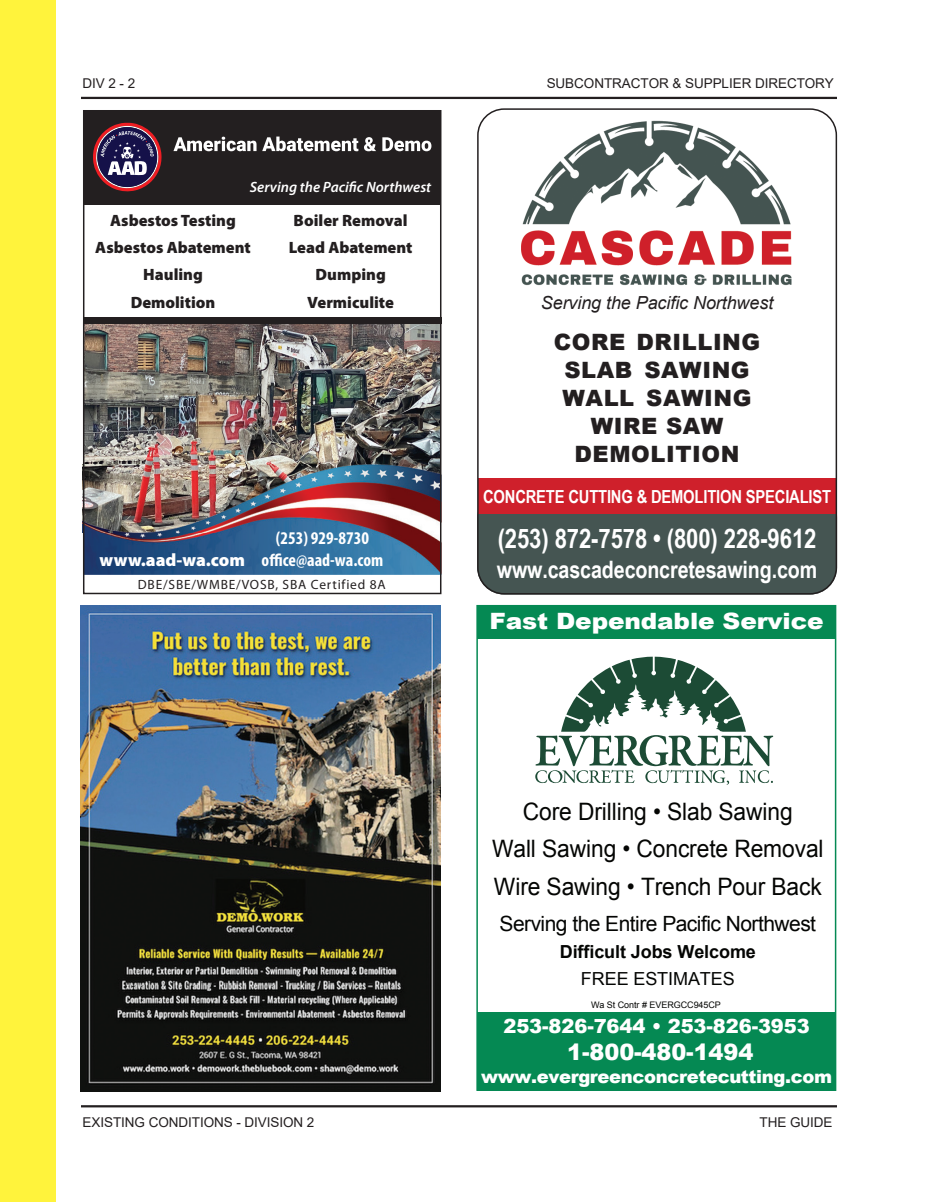
<style>
.page{position:relative;width:945px;height:1202px;background:#fff}
.page>*{position:absolute;margin:0;border:0;box-sizing:border-box;transform-origin:0 0}
.t1{font:700 27px "Arial Narrow";letter-spacing:-.005em;color:#fff}
.t2{font:24px/37.5px "Arial";letter-spacing:-.005em;color:#040503;text-align:center;scale:.95 1}
.t3{font:700 24px "Arial Narrow";letter-spacing:-.005em;color:#fff}
.t4{font:900 22.5px/27.9px "Arial";letter-spacing:.025em;color:#231f20;text-align:center}
.t5{font:900 22.5px "Arial";letter-spacing:-.005em;color:#fff;scale:1.1 1}
.t6{font:900 22.5px "Arial";letter-spacing:-.005em;color:#fff}
.t7{font:21px "Arial";letter-spacing:-.025em;color:#040503}
.t8{font:900 19.5px "Arial";letter-spacing:-.005em;color:#fff}
.t9{font:700 18px "Arial Narrow";letter-spacing:-.01em;color:#fff}
.t10{font:900 18px "Arial";letter-spacing:-.02em;color:#fff}
.t11{font:700 condensed 18px/21.5px "Myriad Pro";color:#fff;text-align:center}
.t12{font:italic 18px "Arial";letter-spacing:-.005em;color:#231f20}
.t13{font:700 18px "Arial";letter-spacing:-.005em;color:#040503}
.t14{font:900 18px "Myriad Pro";color:#fff}
.t15{font:18px "Arial";letter-spacing:-.005em;color:#040503}
.t16{font:900 16.5px/27.3px "Myriad Pro";color:#231f20;text-align:center}
.t17{font:italic 600 15px "Myriad Pro";color:#fff}
.t18{font:13.5px "Arial";letter-spacing:-.005em;color:#231f20}
.t19{font:13.5px "Myriad Pro";letter-spacing:.06em;color:#231f20}
.t20{font:9px "Arial";letter-spacing:-.005em;color:#040503}
</style>
<div class="page">
<hr style="left:81px;top:1105px;width:756px;height:2px;background:#231f20">
<hr style="left:81px;top:97px;width:756px;height:2px;background:#231f20">
<div style="left:0;top:0;width:55px;height:1202px;background:#fff33c"></div>
<div style="left:477px;top:491px;width:360px;height:103px;background:#455552;border-radius:27px"></div>
<div style="left:479px;top:478px;width:357px;height:36px;background:#cf202b"></div>
<div style="left:477px;top:108px;width:360px;height:486px;border:2px solid #231f20;border-radius:26px"></div>
<img style="left:521px;top:120px;width:271px;height:166px">
<svg style="left:535px;top:656px;width:238px;height:128px"></svg>
<div style="left:477px;top:605px;width:359px;height:34px;background:#058953"></div>
<div style="left:478px;top:1012px;width:358px;height:78px;background:#058953"></div>
<img style="left:81px;top:605px;width:360px;height:486px">
<div style="left:84px;top:110px;width:357px;height:94px;background:#231f20"></div>
<svg style="left:93px;top:123px;width:69px;height:68px"></svg>
<svg style="left:173px;top:137px;width:185px;height:14px"></svg>
<svg style="left:364px;top:137px;width:12px;height:14px"></svg>
<svg style="left:382px;top:137px;width:49px;height:14px"></svg>
<img style="left:85px;top:324px;width:354px;height:140px">
<img style="left:85px;top:464px;width:357px;height:111px">
<img style="left:85px;top:464px;width:354px;height:69px">
<div style="left:84px;top:317px;width:357px;height:7px;background:#231f20"></div>
<p class="t18" style="left:83px;top:74px;width:54px">DIV 2 - 2</p>
<p class="t18" style="left:547px;top:74px;width:289px">SUBCONTRACTOR &amp; SUPPLIER DIRECTORY</p>
<p class="t17" style="left:250px;top:177px;width:183px">Serving the Pacific Northwest</p>
<p class="t16" style="left:95px;top:206px;width:157px">Asbestos Testing<br>Asbestos Abatement<br>Hauling<br>Demolition</p>
<p class="t16" style="left:289px;top:206px;width:125px">Boiler Removal<br>Lead Abatement<br>Dumping<br>Vermiculite</p>
<p class="t14" style="left:100px;top:548px;width:147px">www.aad-wa.com</p>
<p class="t11" style="left:262px;top:527px;width:123px">(253) 929-8730 office@aad-wa.com</p>
<p class="t19" style="left:138px;top:576px;width:249px">DBE/SBE/WMBE/VOSB, SBA Certified 8A</p>
<p class="t12" style="left:541px;top:291px;width:234px">Serving the Pacific Northwest</p>
<h3 class="t4" style="left:554px;top:327px;width:208px">CORE DRILLING<br>SLAB SAWING<br>WALL SAWING<br>WIRE SAW<br>DEMOLITION</h3>
<p class="t9" style="left:483px;top:483px;width:350px">CONCRETE CUTTING &amp; DEMOLITION SPECIALIST</p>
<h1 class="t1" style="left:498px;top:518px;width:320px">(253) 872-7578 • (800) 228-9612</h1>
<h2 class="t3" style="left:497px;top:551px;width:322px">www.cascadeconcretesawing.com</h2>
<h3 class="t5" style="left:489px;top:604px;width:305px">Fast Dependable Service</h3>
<h2 class="t2" style="left:492px;top:793px;width:351px">Core Drilling • Slab Sawing<br>Wall Sawing • Concrete Removal<br>Wire Sawing • Trench Pour Back</h2>
<p class="t7" style="left:500px;top:909px;width:318px">Serving the Entire Pacific Northwest</p>
<p class="t13" style="left:560px;top:939px;width:198px">Difficult Jobs Welcome</p>
<p class="t15" style="left:581px;top:966px;width:155px">FREE ESTIMATES</p>
<p class="t20" style="left:591px;top:998px;width:131px">Wa St Contr # EVERGCC945CP</p>
<p class="t8" style="left:503px;top:1012px;width:308px">253-826-7644 • 253-826-3953</p>
<h3 class="t6" style="left:567px;top:1036px;width:188px">1-800-480-1494</h3>
<p class="t10" style="left:481px;top:1063px;width:352px">www.evergreenconcretecutting.com</p>
<p class="t18" style="left:83px;top:1112px;width:233px">EXISTING CONDITIONS - DIVISION 2</p>
<p class="t18" style="left:760px;top:1112px;width:74px">THE GUIDE</p>
</div>
